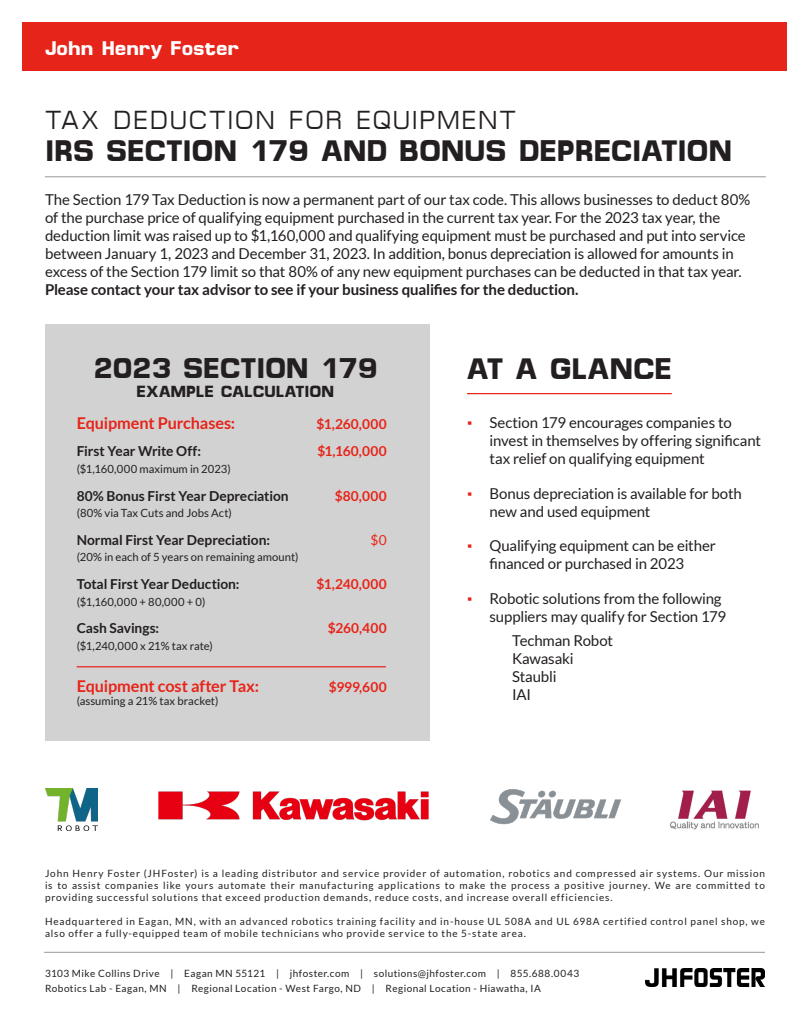
<style>
.page{position:relative;width:810px;height:1035px;background:#fff}
.page>*{position:absolute;margin:0;border:0;box-sizing:border-box;transform-origin:0 0}
.t1{font:700 30px "Micro FLF";color:#231f20}
.t2{font:700 28.75px "Micro FLF";letter-spacing:-.005em;color:#231f20}
.t3{font:26.25px "Micro FLF";letter-spacing:.065em;color:#231f20}
.t4{font:700 20px "Micro FLF";letter-spacing:.005em;color:#fff}
.t5{font:700 16.25px "Lato";letter-spacing:-.01em;color:#e72419}
.t6{font:700 16.25px "Micro FLF";letter-spacing:.01em;color:#231f20}
.t7{font:15px/18px "Lato";letter-spacing:-.01em;color:#231f20}
.t8{font:700 13.75px "Lato";letter-spacing:-.005em;color:#231f20}
.t9{font:700 13.75px "Lato";letter-spacing:.015em;color:#e72419}
.t10{font:13.75px "Lato";color:#e72419}
.t11{font:11.25px "Lato";letter-spacing:.005em;color:#231f20}
.t12{font:11.25px "Lato";letter-spacing:.04em;color:#231f20}
.t13{font:10px/12px "Lato";letter-spacing:.075em;color:#231f20;text-align:justify}
.t14{font:10px "Lato";letter-spacing:.045em;color:#231f20}
.s1{font-weight:700}
.s2{font-family:"Times New Roman";color:#e72419}
</style>
<div class="page">
<div style="left:22px;top:22px;width:766px;height:49px;background:#e72419"></div>
<div style="left:45px;top:325px;width:384px;height:416px;background:#d2d2d2"></div>
<hr style="left:77px;top:666px;width:309px;height:1px;background:#e72419">
<hr style="left:45px;top:176px;width:721px;height:1px;background:#acacac">
<hr style="left:467px;top:393px;width:205px;height:1px;background:#e72419">
<img style="left:490px;top:789px;width:131px;height:36px">
<img style="left:158px;top:791px;width:271px;height:29px">
<img style="left:670px;top:790px;width:89px;height:40px">
<img style="left:45px;top:789px;width:52px;height:42px">
<hr style="left:44px;top:952px;width:721px;height:1px;background:#acacac">
<img style="left:646px;top:968px;width:119px;height:19px">
<p class="t4" style="left:45px;top:37px;width:196px">John Henry Foster</p>
<p class="t3" style="left:45px;top:105px;width:473px">TAX DEDUCTION FOR EQUIPMENT</p>
<p class="t1" style="left:45px;top:134px;width:689px">IRS SECTION 179 AND BONUS DEPRECIATION</p>
<p class="t7" style="left:45px;top:190px;width:707px">The Section 179 Tax Deduction is now a permanent part of our tax code. This allows businesses to deduct 80% of the purchase price of qualifying equipment purchased in the current tax year. For the 2023 tax year, the deduction limit was raised up to $1,160,000 and qualifying equipment must be purchased and put into service between January 1, 2023 and December 31, 2023. In addition, bonus depreciation is allowed for amounts in excess of the Section 179 limit so that 80% of any new equipment purchases can be deducted in that tax year.<br><span class="s1">Please contact your tax advisor to see if your business qualifies for the deduction.</span></p>
<p class="t2" style="left:93px;top:352px;width:286px">2023 SECTION 179</p>
<p class="t6" style="left:136px;top:382px;width:199px">EXAMPLE CALCULATION</p>
<p class="t5" style="left:77px;top:413px;width:160px">Equipment Purchases:</p>
<p class="t9" style="left:317px;top:416px;width:72px">$1,260,000</p>
<p class="t8" style="left:77px;top:444px;width:126px">First Year Write Off:</p>
<p class="t9" style="left:317px;top:444px;width:71px">$1,160,000</p>
<p class="t11" style="left:77px;top:463px;width:156px">($1,160,000 maximum in 2023)</p>
<p class="t8" style="left:77px;top:488px;width:214px">80% Bonus First Year Depreciation</p>
<p class="t9" style="left:335px;top:488px;width:53px">$80,000</p>
<p class="t11" style="left:77px;top:507px;width:157px">(80% via Tax Cuts and Jobs Act)</p>
<p class="t8" style="left:77px;top:532px;width:195px">Normal First Year Depreciation:</p>
<p class="t10" style="left:371px;top:532px;width:18px">$0</p>
<p class="t11" style="left:77px;top:551px;width:223px">(20% in each of 5 years on remaining amount)</p>
<p class="t8" style="left:77px;top:576px;width:164px">Total First Year Deduction:</p>
<p class="t9" style="left:317px;top:576px;width:72px">$1,240,000</p>
<p class="t12" style="left:77px;top:595px;width:130px">($1,160,000 + 80,000 + 0)</p>
<p class="t8" style="left:77px;top:621px;width:84px">Cash Savings:</p>
<p class="t9" style="left:328px;top:621px;width:60px">$260,400</p>
<p class="t11" style="left:77px;top:640px;width:138px">($1,240,000 x 21% tax rate)</p>
<p class="t5" style="left:77px;top:677px;width:184px">Equipment cost after Tax:</p>
<p class="t9" style="left:329px;top:679px;width:59px">$999,600</p>
<p class="t11" style="left:77px;top:695px;width:143px">(assuming a 21% tax bracket)</p>
<p class="t1" style="left:467px;top:352px;width:206px">AT A GLANCE</p>
<p class="t7" style="left:490px;top:413px;width:273px;text-indent:-22px"><span class="s2">▪</span> Section 179 encourages companies to invest in themselves by offering significant tax relief on qualifying equipment</p>
<p class="t7" style="left:490px;top:484px;width:254px;text-indent:-22px"><span class="s2">▪</span> Bonus depreciation is available for both new and used equipment</p>
<p class="t7" style="left:490px;top:537px;width:228px;text-indent:-22px"><span class="s2">▪</span> Qualifying equipment can be either financed or purchased in 2023</p>
<p class="t7" style="left:490px;top:590px;width:238px;text-indent:-22px"><span class="s2">▪</span> Robotic solutions from the following suppliers may qualify for Section 179</p>
<p class="t7" style="left:512px;top:632px;width:102px">Techman Robot<br>Kawasaki<br>Staubli<br>IAI</p>
<p class="t13" style="left:45px;top:867px;width:722px">John Henry Foster (JHFoster) is a leading distributor and service provider of automation, robotics and compressed air systems. Our mission is to assist companies like yours automate their manufacturing applications to make the process a positive journey. We are committed to providing successful solutions that exceed production demands, reduce costs, and increase overall efficiencies.</p>
<p class="t13" style="left:45px;top:915px;width:721px">Headquartered in Eagan, MN, with an advanced robotics training facility and in-house UL 508A and UL 698A certified control panel shop, we also offer a fully-equipped team of mobile technicians who provide service to the 5-state area.</p>
<p class="t14" style="left:45px;top:968px;width:536px">3103 Mike Collins Drive | Eagan MN 55121 | jhfoster.com | solutions@jhfoster.com | 855.688.0043</p>
<p class="t14" style="left:45px;top:982px;width:497px">Robotics Lab - Eagan, MN | Regional Location - West Fargo, ND | Regional Location - Hiawatha, IA</p>
</div>
